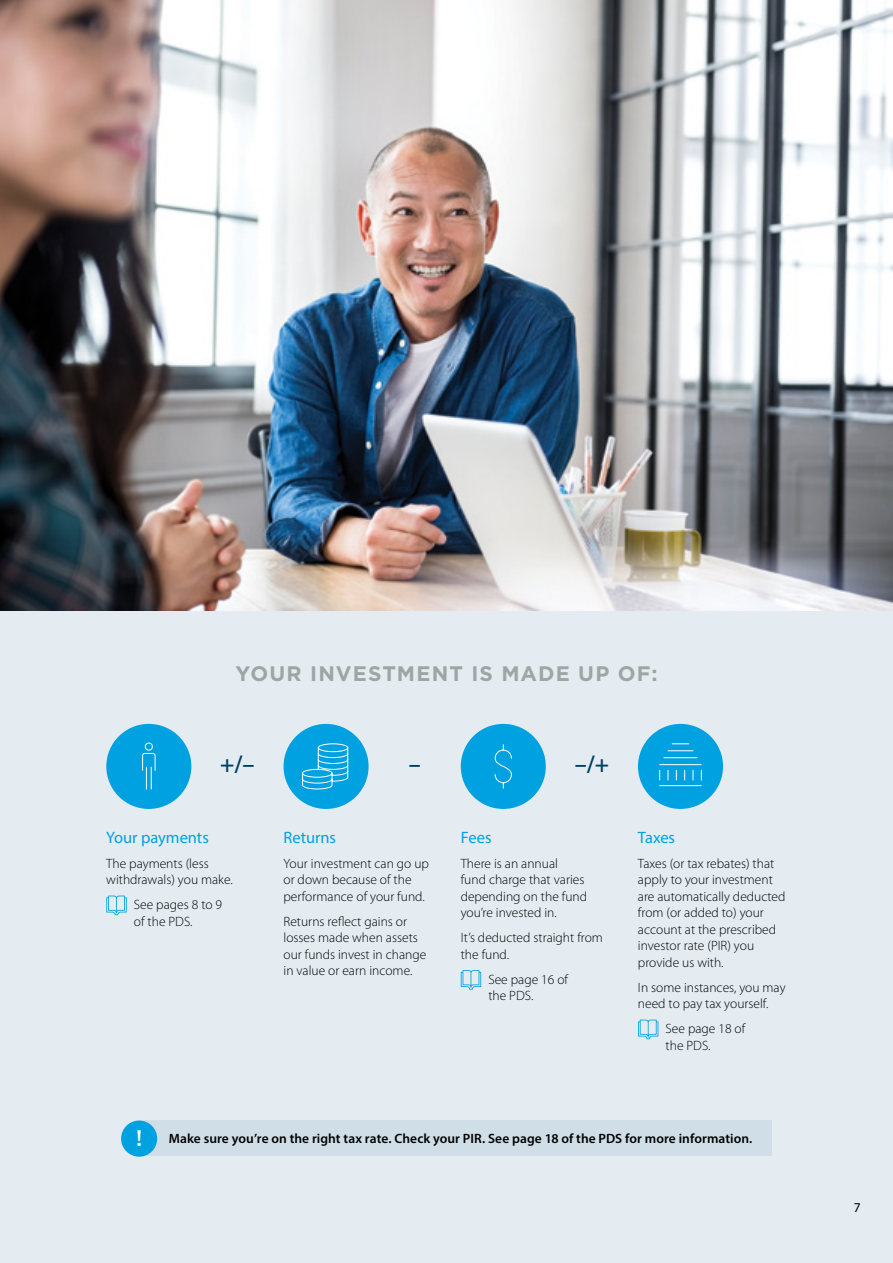
<style>
.page{position:relative;width:893px;height:1263px;background:#e4ecf1}
.page>*{position:absolute;margin:0;border:0;box-sizing:border-box;transform-origin:0 0}
.t1{font:600 24px "Myriad Pro";color:#004062}
.t2{font:700 21px "Gotham";letter-spacing:.055em;color:#9ea5a3}
.t3{font:16.5px "Myriad Pro";letter-spacing:-.005em;color:#00a1e0}
.t4{font:300 13.5px/16.5px "Myriad Pro";color:#000}
.t5{font:600 13.5px "Myriad Pro";letter-spacing:.005em;color:#000}
.t6{font:13.5px "Myriad Pro";color:#000}
.s1{font-family:"Gotham";font-weight:500;font-size:22.5px;color:#fff}
</style>
<div class="page">
<svg style="left:106px;top:895px;width:21px;height:20px"></svg>
<svg style="left:461px;top:970px;width:20px;height:20px"></svg>
<svg style="left:638px;top:1019px;width:20px;height:20px"></svg>
<div style="left:461px;top:724px;width:85px;height:85px;background:#00a1e0;border-radius:50%"></div>
<svg style="left:494px;top:744px;width:18px;height:45px"></svg>
<div style="left:638px;top:724px;width:85px;height:85px;background:#00a1e0;border-radius:50%"></div>
<hr style="left:660px;top:764px;width:41px;height:1px;background:#fff">
<hr style="left:660px;top:785px;width:41px;height:1px;background:#fff">
<hr style="left:664px;top:757px;width:33px;height:1px;background:#fff">
<svg style="left:668px;top:750px;width:25px;height:1px"></svg>
<svg style="left:672px;top:743px;width:17px;height:1px"></svg>
<div style="left:106px;top:724px;width:85px;height:85px;background:#00a1e0;border-radius:50%"></div>
<svg style="left:142px;top:742px;width:14px;height:48px"></svg>
<img style="left:0;top:0;width:893px;height:611px">
<div style="left:139px;top:1120px;width:633px;height:36px;background:#d0dfe7"></div>
<div style="left:121px;top:1120px;width:36px;height:37px;background:#00a1e0;border-radius:50%"></div>
<div style="left:284px;top:724px;width:85px;height:85px;background:#00a1e0;border-radius:50%"></div>
<svg style="left:302px;top:743px;width:46px;height:47px"></svg>
<h2 class="t2" style="left:235px;top:659px;width:424px">YOUR INVESTMENT IS MADE UP OF:</h2>
<h1 class="t1" style="left:220px;top:749px;width:36px">+/–</h1>
<h1 class="t1" style="left:409px;top:749px;width:13px">–</h1>
<h1 class="t1" style="left:575px;top:749px;width:36px">–/+</h1>
<p class="t3" style="left:106px;top:827px;width:104px">Your payments</p>
<p class="t4" style="left:106px;top:855px;width:128px">The payments (less withdrawals) you make.</p>
<p class="t4" style="left:134px;top:896px;width:90px">See pages 8 to 9 of the PDS.</p>
<p class="t3" style="left:284px;top:827px;width:54px">Returns</p>
<p class="t4" style="left:284px;top:855px;width:147px">Your investment can go up or down because of the performance of your fund.</p>
<p class="t4" style="left:284px;top:913px;width:144px">Returns reflect gains or losses made when assets our funds invest in change in value or earn income.</p>
<p class="t3" style="left:461px;top:827px;width:32px">Fees</p>
<p class="t4" style="left:461px;top:855px;width:128px">There is an annual<br>fund charge that varies depending on the fund you’re invested in.</p>
<p class="t4" style="left:461px;top:929px;width:144px">It’s deducted straight from the fund.</p>
<p class="t4" style="left:488px;top:971px;width:81px">See page 16 of the PDS.</p>
<p class="t3" style="left:638px;top:827px;width:39px">Taxes</p>
<p class="t4" style="left:638px;top:855px;width:149px">Taxes (or tax rebates) that apply to your investment are automatically deducted from (or added to) your account at the prescribed investor rate (PIR) you provide us with.</p>
<p class="t4" style="left:638px;top:979px;width:149px">In some instances, you may need to pay tax yourself.</p>
<p class="t4" style="left:666px;top:1020px;width:81px">See page 18 of the PDS.</p>
<p class="t5" style="left:136px;top:1130px;width:618px"><span class="s1">!</span> Make sure you’re on the right tax rate. Check your PIR. See page 18 of the PDS for more information.</p>
<p class="t6" style="left:854px;top:1199px;width:8px">7</p>
</div>
